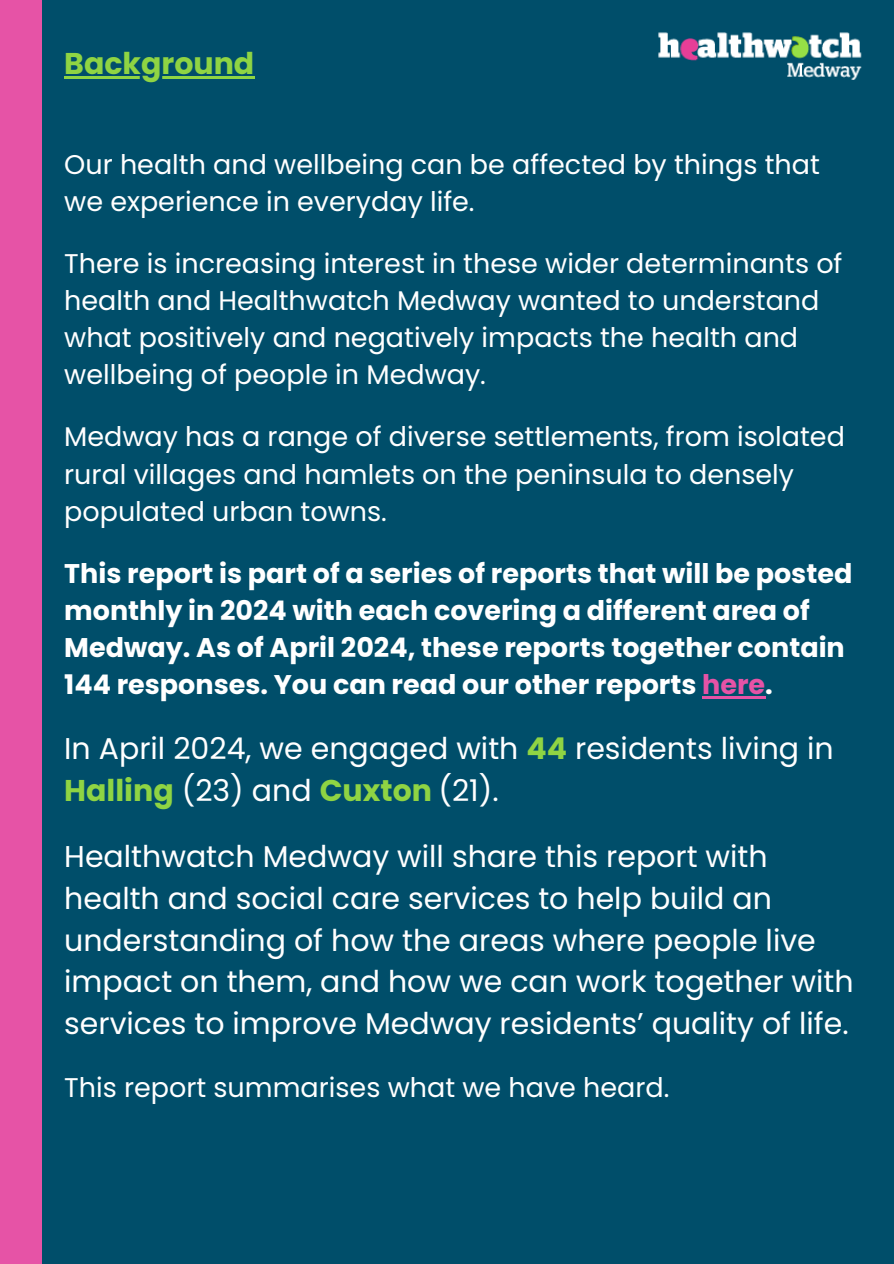
<style>
.page{position:relative;width:894px;height:1264px;background:#fff}
.page>*{position:absolute;margin:0;border:0;box-sizing:border-box;transform-origin:0 0}
.t1{font:30px/41.7px "Poppins";color:#fff}
.t2{font:700 30px "Poppins";color:#8fd443}
.t3{font:27px/37.2px "Poppins";color:#fff}
.t4{font:700 27px/37.2px "Poppins";color:#fff}
.s1{color:#e653a6}
.s2{font-weight:700;color:#8fd443}
</style>
<div class="page">
<div style="left:0;top:0;width:893px;height:1263px;background:#004e6a"></div>
<div style="left:0;top:0;width:42px;height:1263px;background:#e653a6"></div>
<hr style="left:64px;top:76px;width:190px;height:2px;background:#8fd443">
<hr style="left:702px;top:696px;width:63px;height:2px;background:#e653a6">
<img style="left:658px;top:32px;width:204px;height:48px">
<p class="t2" style="left:64px;top:42px;width:191px">Background</p>
<p class="t3" style="left:64px;top:146px;width:756px">Our health and wellbeing can be affected by things that we experience in everyday life.</p>
<h1 class="t3" style="left:64px;top:245px;width:779px">There is increasing interest in these wider determinants of health and Healthwatch Medway wanted to understand what positively and negatively impacts the health and wellbeing of people in Medway.</h1>
<p class="t3" style="left:64px;top:418px;width:782px">Medway has a range of diverse settlements, from isolated rural villages and hamlets on the peninsula to densely populated urban towns.</p>
<p class="t4" style="left:64px;top:554px;width:789px">This report is part of a series of reports that will be posted monthly in 2024 with each covering a different area of Medway. As of April 2024, these reports together contain 144 responses. You can read our other reports <span class="s1">here</span>.</p>
<p class="t1" style="left:64px;top:728px;width:770px">In April 2024, we engaged with <span class="s2">44</span> residents living in<br><span class="s2">Halling</span> (23) and <span class="s2">Cuxton</span> (21).</p>
<h3 class="t1" style="left:64px;top:836px;width:790px">Healthwatch Medway will share this report with health and social care services to help build an understanding of how the areas where people live impact on them, and how we can work together with services to improve Medway residents’ quality of life.</h3>
<h2 class="t3" style="left:64px;top:1068px;width:606px">This report summarises what we have heard.</h2>
</div>
